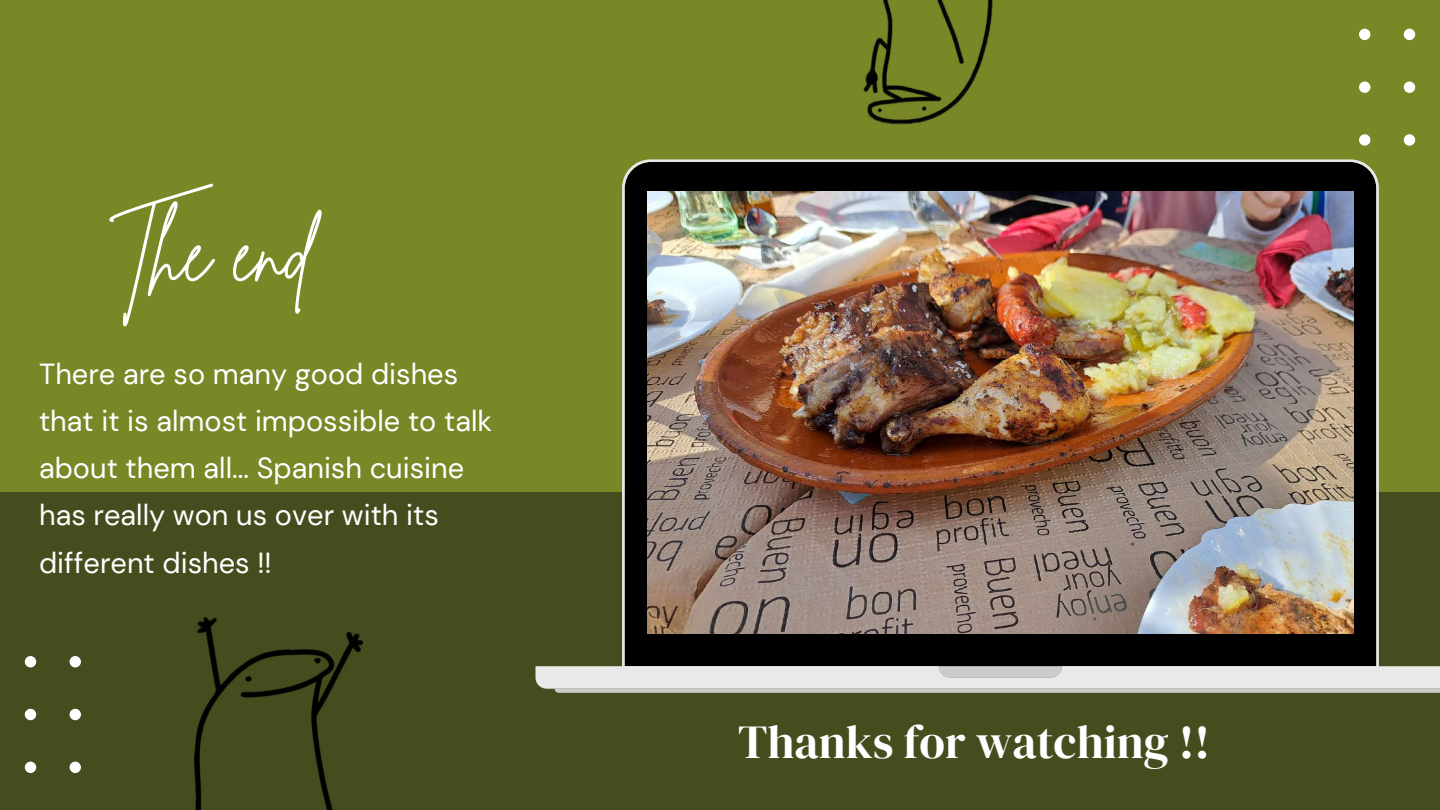
<style>
.page{position:relative;width:1440px;height:810px;background:#7a8727}
.page>*{position:absolute;margin:0;border:0;box-sizing:border-box;transform-origin:0 0}
.t1{font:79.8px "Brittany Signature";color:#fff}
.t2{font:46.8px "DM Serif Display";color:#fff}
.t3{font:29px/47.2px "DM Sans";color:#fff}
</style>
<div class="page">
<div style="left:0;top:492px;width:1439px;height:318px;background:#444d1e"></div>
<svg style="left:536px;top:159px;width:904px;height:530px"></svg>
<svg style="left:939px;top:666px;width:123px;height:11px"></svg>
<svg style="left:555px;top:689px;width:885px;height:4px;background:#c6c6c4"></svg>
<img style="left:648px;top:192px;width:705px;height:441px">
<svg style="left:1359px;top:28px;width:57px;height:117px"></svg>
<svg style="left:24px;top:656px;width:57px;height:117px"></svg>
<img style="left:194px;top:617px;width:168px;height:193px">
<img style="left:863px;top:0;width:130px;height:125px">
<h1 class="t1" style="left:110px;top:201px;width:204px">The end</h1>
<p class="t3" style="left:39px;top:350px;width:454px">There are so many good dishes that it is almost impossible to talk about them all... Spanish cuisine has really won us over with its different dishes !!</p>
<h2 class="t2" style="left:738px;top:709px;width:473px">Thanks for watching !!</h2>
</div>
